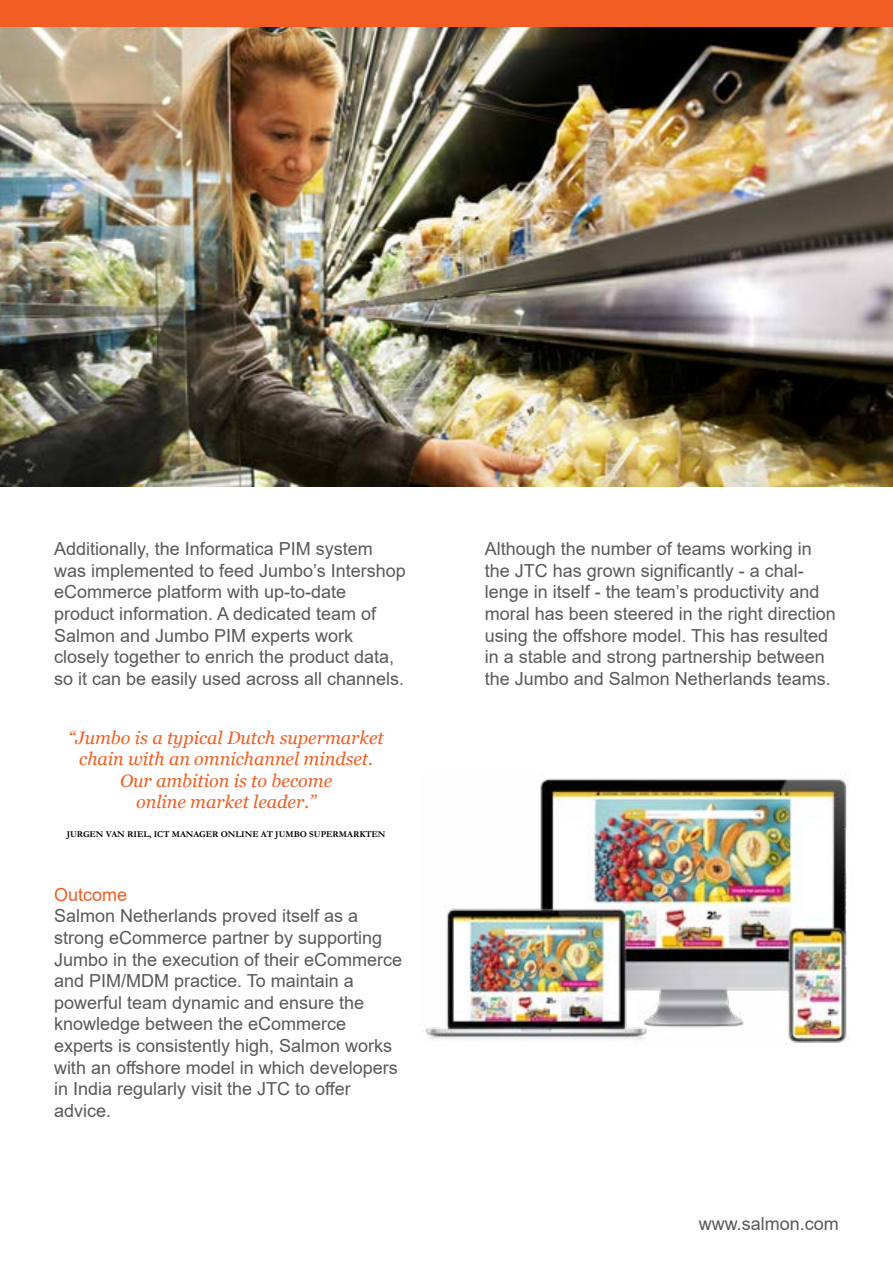
<style>
.page{position:relative;width:893px;height:1263px;background:#fff}
.page>*{position:absolute;margin:0;border:0;box-sizing:border-box;transform-origin:0 0}
.t1{font:18px/21.6px "Arial";color:#58595b}
.t2{font:italic 18px/21.6px "Georgia";color:#f15d22;text-align:center}
.t3{font:18px "Arial";color:#f15d22}
.t4{font:700 9px "Garamond";color:#000}
</style>
<div class="page">
<div style="left:0;top:0;width:893px;height:28px;background:#f15d22"></div>
<img style="left:0;top:28px;width:893px;height:459px">
<img style="left:422px;top:778px;width:425px;height:267px">
<p class="t1" style="left:54px;top:538px;width:353px">Additionally, the Informatica PIM system was implemented to feed Jumbo’s Intershop eCommerce platform with up-to-date product information. A dedicated team of Salmon and Jumbo PIM experts work closely together to enrich the product data, so it can be easily used across all channels.</p>
<p class="t2" style="left:68px;top:727px;width:317px">“Jumbo is a typical Dutch supermarket chain with an omnichannel mindset.<br>Our ambition is to become<br>online market leader.”</p>
<p class="t4" style="left:67px;top:827px;width:320px">JURGEN VAN RIEL, ICT MANAGER ONLINE AT JUMBO SUPERMARKTEN</p>
<p class="t3" style="left:54px;top:882px;width:75px">Outcome</p>
<p class="t1" style="left:54px;top:905px;width:350px">Salmon Netherlands proved itself as a strong eCommerce partner by supporting Jumbo in the execution of their eCommerce and PIM/MDM practice. To maintain a powerful team dynamic and ensure the knowledge between the eCommerce experts is consistently high, Salmon works with an offshore model in which developers in India regularly visit the JTC to offer advice.</p>
<p class="t1" style="left:485px;top:538px;width:353px">Although the number of teams working in the JTC has grown significantly - a chal&shy;lenge in itself - the team’s productivity and moral has been steered in the right direction using the offshore model. This has resulted in a stable and strong partnership between the Jumbo and Salmon Netherlands teams.</p>
<p class="t1" style="left:699px;top:1212px;width:142px">www.salmon.com</p>
</div>
